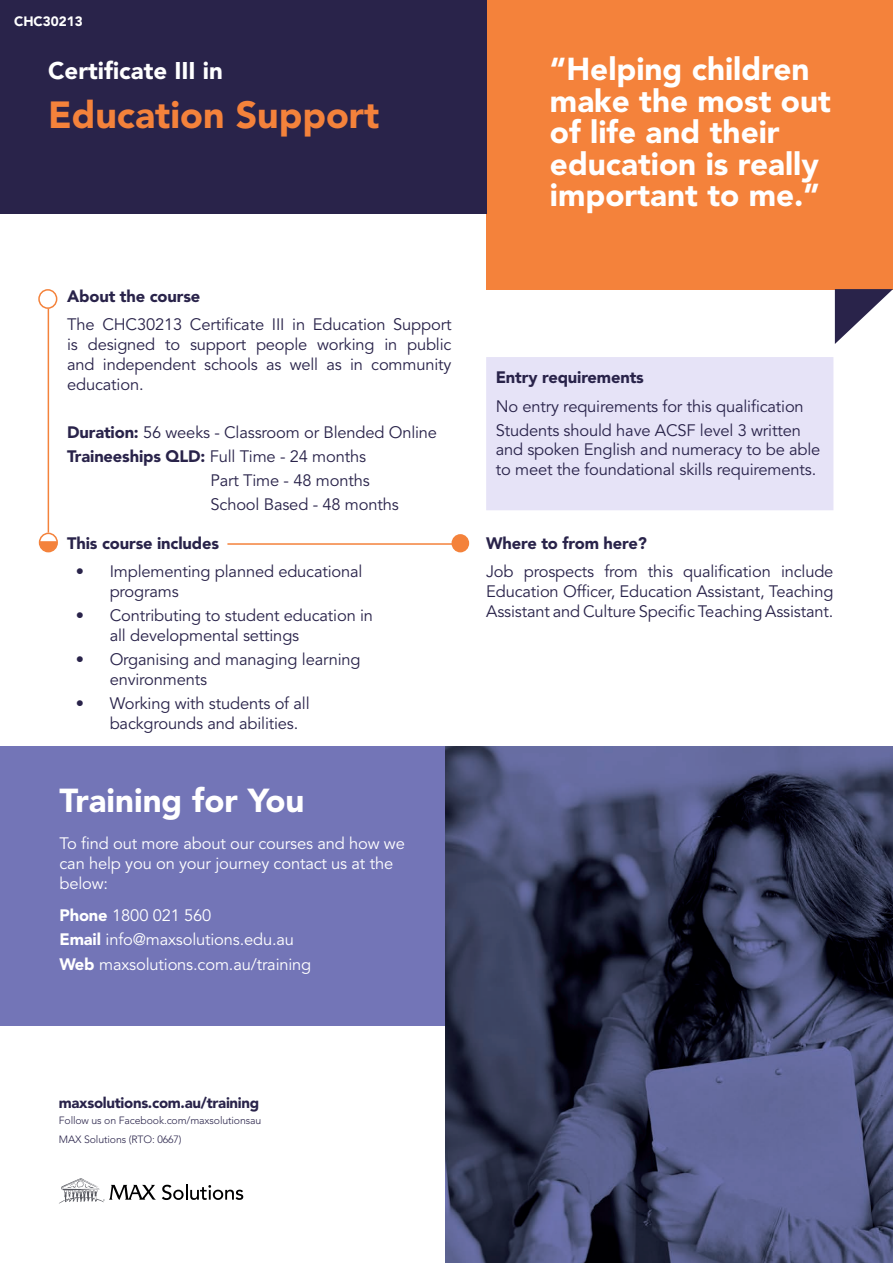
<style>
.page{position:relative;width:893px;height:1263px;background:#fff}
.page>*{position:absolute;margin:0;border:0;box-sizing:border-box;transform-origin:0 0}
.Qualification_title{font:900 37.5px "Avenir";color:#f4823b}
.Quote_text{font:900 33px "Avenir";color:#fff}
.Quote_text-2{font:900 31.5px/31.5px "Avenir";color:#fff}
.Qualification_title-2{font:900 24px "Avenir";color:#fff}
.Copy{font:16.5px/19.8px "Avenir";letter-spacing:-.01em;color:#29234a}
.Bullets{font:16.5px/19.8px "Avenir";letter-spacing:-.01em;color:#29234a}
.Copy_reversed_out{font:16.5px/19.8px "Avenir";letter-spacing:-.01em;color:#fff}
.Copy-2{font:16.5px "Avenir";letter-spacing:-.01em;color:#fff}
.Header_-_copy{font:900 16.5px "Avenir";letter-spacing:-.01em;color:#29234a}
.t1{font:900 15px "Avenir";letter-spacing:-.02em;color:#29234a}
.Qualification_title-3{font:900 13.5px "Avenir";color:#fff}
.t2{font:300 10.5px "Avenir";letter-spacing:-.01em;color:#29234a}
.s1{font-weight:900}
</style>
<div class="page">
<div style="left:486px;top:0;width:407px;height:289px;background:#f4823b"></div>
<img style="left:446px;top:746px;width:447px;height:517px">
<div style="left:0;top:0;width:486px;height:213px;background:#29234a"></div>
<svg style="left:835px;top:289px;width:58px;height:55px"></svg>
<div style="left:38px;top:289px;width:19px;height:20px;border:2px solid #f4823b;border-radius:50%"></div>
<hr style="left:48px;top:308px;width:1px;height:225px;background:#f4823b">
<div style="left:39px;top:533px;width:19px;height:19px;border:2px solid #f4823b;border-radius:50%"></div>
<svg style="left:39px;top:541px;width:18px;height:11px"></svg>
<hr style="left:227px;top:543px;width:233px;height:2px;background:#f4823b">
<div style="left:451px;top:534px;width:18px;height:18px;background:#f4823b;border-radius:50%"></div>
<div style="left:0;top:746px;width:446px;height:280px;background:#7375b7"></div>
<div style="left:486px;top:357px;width:347px;height:153px;background:#e6e3f7"></div>
<svg style="left:59px;top:1178px;width:97px;height:25px"></svg>
<svg style="left:162px;top:1184px;width:81px;height:16px"></svg>
<p class="Qualification_title-3" style="left:14px;top:13px;width:70px">CHC30213</p>
<p class="Qualification_title-2" style="left:48px;top:56px;width:176px">Certificate III in</p>
<p class="Qualification_title" style="left:48px;top:92px;width:333px">Education Support</p>
<p class="Header_-_copy" style="left:67px;top:286px;width:135px">About the course</p>
<p class="Copy" style="left:67px;top:315px;width:386px;text-align:justify">The CHC30213 Certificate III in Education Support is designed to support people working in public and independent schools as well as in community education.</p>
<p class="Copy" style="left:67px;top:423px;width:371px"><span class="s1">Duration:</span> 56 weeks - Classroom or Blended Online</p>
<p class="Copy" style="left:67px;top:447px;width:300px"><span class="s1">Traineeships QLD:</span> Full Time - 24 months</p>
<p class="Copy" style="left:211px;top:471px;width:161px">Part Time - 48 months</p>
<p class="Copy" style="left:211px;top:495px;width:190px">School Based - 48 months</p>
<p class="Header_-_copy" style="left:67px;top:533px;width:153px">This course includes</p>
<p class="Copy" style="left:110px;top:562px;width:254px;text-indent:-34px">• Implementing planned educational programs</p>
<p class="Copy" style="left:110px;top:606px;width:265px;text-indent:-34px">• Contributing to student education in all developmental settings</p>
<p class="Copy" style="left:110px;top:650px;width:252px;text-indent:-34px">• Organising and managing learning environments</p>
<p class="Copy" style="left:110px;top:694px;width:201px;text-indent:-34px">• Working with students of all backgrounds and abilities.</p>
<p class="Quote_text" style="left:60px;top:781px;width:246px">Training for You</p>
<p class="Copy_reversed_out" style="left:60px;top:834px;width:347px">To find out more about our courses and how we can help you on your journey contact us at the below:</p>
<p class="Copy-2" style="left:60px;top:906px;width:153px"><span class="s1">Phone</span> 1800 021 560</p>
<p class="Copy-2" style="left:60px;top:930px;width:236px"><span class="s1">Email</span> info@maxsolutions.edu.au</p>
<p class="Copy-2" style="left:60px;top:954px;width:253px"><span class="s1">Web</span> maxsolutions.com.au/training</p>
<p class="Quote_text-2" style="left:550px;top:54px;width:283px">“Helping children make the most out of life and their education is really important to me.”</p>
<p class="Header_-_copy" style="left:496px;top:367px;width:150px">Entry requirements</p>
<p class="Bullets" style="left:496px;top:396px;width:310px">No entry requirements for this qualification</p>
<p class="Bullets" style="left:496px;top:420px;width:326px">Students should have ACSF level 3 written and spoken English and numeracy to be able to meet the foundational skills requirements.</p>
<p class="Header_-_copy" style="left:486px;top:533px;width:162px">Where to from here?</p>
<p class="Copy" style="left:486px;top:562px;width:349px;text-align:justify">Job prospects from this qualification include Education Officer, Education Assistant, Teaching Assistant and Culture Specific Teaching Assistant.</p>
<p class="t1" style="left:59px;top:1094px;width:202px">maxsolutions.com.au/training</p>
<p class="t2" style="left:59px;top:1115px;width:204px">Follow us on Facebook.com/maxsolutionsau</p>
<p class="t2" style="left:59px;top:1133px;width:124px">MAX Solutions (RTO: 0667)</p>
</div>
